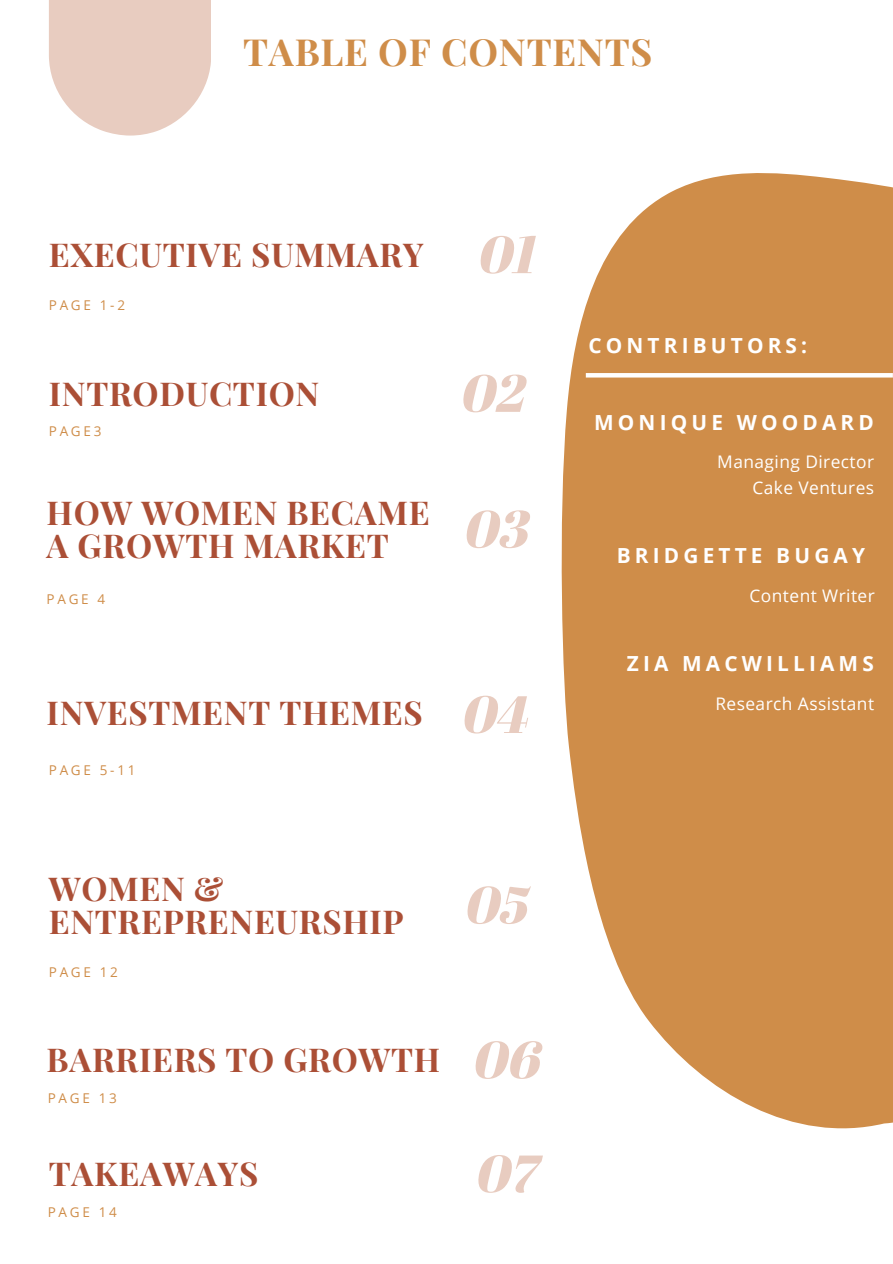
<style>
.page{position:relative;width:893px;height:1264px;background:#fff}
.page>*{position:absolute;margin:0;border:0;box-sizing:border-box;transform-origin:0 0}
.t1{font:52.5px/113.9px "CA Generated";color:#e8ccc0}
.t2{font:700 37.5px "Playfair Display";letter-spacing:.02em;color:#cf8d49}
.t3{font:700 33px/32.5px "Playfair Display";letter-spacing:.02em;color:#ab4f36}
.t4{font:700 20.85px "Open Sans";letter-spacing:.2em;color:#fff}
.t5{font:17.4px/26px "Open Sans";letter-spacing:.025em;color:#fff;text-align:right}
.t6{font:13.5px "Open Sans";letter-spacing:.2em;color:#cf8d49}
</style>
<div class="page">
<svg style="left:49px;top:0;width:162px;height:136px;background:#ebd2c8"></svg>
<svg style="left:561px;top:173px;width:331px;height:956px;background:#d49a5e"></svg>
<hr style="left:585px;top:373px;width:307px;height:4px;background:#fff">
<p class="t2" style="left:243px;top:25px;width:411px">TABLE OF CONTENTS</p>
<p class="t3" style="left:49px;top:237px;width:376px">EXECUTIVE SUMMARY</p>
<p class="t6" style="left:49px;top:295px;width:78px">PAGE 1-2</p>
<p class="t3" style="left:49px;top:375px;width:272px">INTRODUCTION</p>
<p class="t6" style="left:49px;top:422px;width:54px">PAGE3</p>
<p class="t3" style="left:47px;top:495px;width:384px">HOW WOMEN BECAME<br>A GROWTH MARKET</p>
<p class="t6" style="left:47px;top:589px;width:60px">PAGE 4</p>
<h1 class="t1" style="left:480px;top:196px;width:59px">01</h1>
<h1 class="t1" style="left:462px;top:335px;width:65px">02</h1>
<h1 class="t1" style="left:466px;top:470px;width:66px">03</h1>
<p class="t3" style="left:47px;top:695px;width:377px">INVESTMENT THEMES</p>
<p class="t6" style="left:49px;top:760px;width:88px">PAGE 5-11</p>
<h1 class="t1" style="left:463px;top:656px;width:68px">04</h1>
<p class="t3" style="left:49px;top:871px;width:356px">WOMEN &amp;<br>ENTREPRENEURSHIP</p>
<p class="t6" style="left:49px;top:962px;width:71px">PAGE 12</p>
<p class="t3" style="left:47px;top:1042px;width:395px">BARRIERS TO GROWTH</p>
<p class="t6" style="left:48px;top:1088px;width:71px">PAGE 13</p>
<p class="t3" style="left:49px;top:1156px;width:211px">TAKEAWAYS</p>
<p class="t6" style="left:48px;top:1202px;width:71px">PAGE 14</p>
<h1 class="t1" style="left:466px;top:846px;width:65px">05</h1>
<h1 class="t1" style="left:474px;top:1001px;width:69px">06<br>07</h1>
<p class="t4" style="left:588px;top:330px;width:220px">CONTRIBUTORS:</p>
<p class="t4" style="left:594px;top:408px;width:281px">MONIQUE WOODARD</p>
<p class="t5" style="left:717px;top:448px;width:158px">Managing Director<br>Cake Ventures</p>
<p class="t4" style="left:616px;top:540px;width:250px">BRIDGETTE BUGAY</p>
<p class="t5" style="left:749px;top:582px;width:127px">Content Writer</p>
<p class="t4" style="left:626px;top:649px;width:248px">ZIA MACWILLIAMS</p>
<p class="t5" style="left:715px;top:690px;width:160px">Research Assistant</p>
</div>
